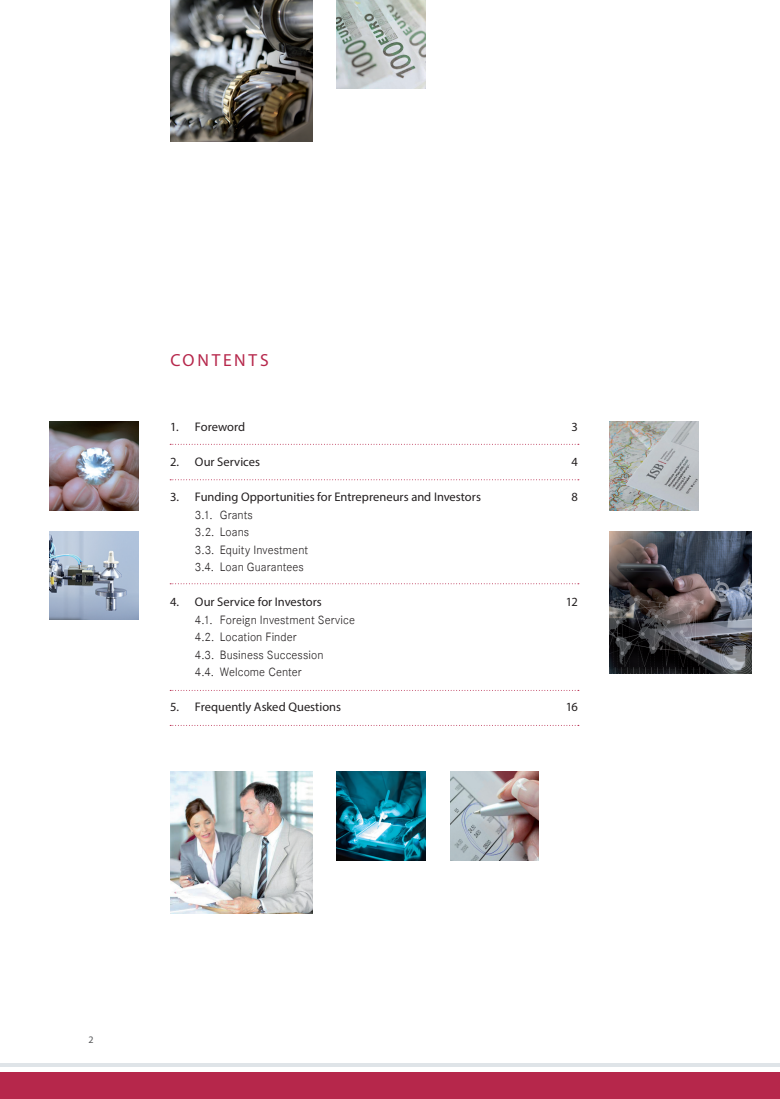
<style>
.page{position:relative;width:780px;height:1099px;background:#fff}
.page>*{position:absolute;margin:0;border:0;box-sizing:border-box;transform-origin:0 0}
._01_Head_1{font:17.5px "Myriad Pro";letter-spacing:.155em;color:#b6274b}
.GB_Copy{font:300 12.5px "Corporate S";letter-spacing:.005em;color:#231f20}
.GB_Copy-2{font:12.5px "Myriad Pro";color:#231f20}
.t1{font:10px "Myriad Pro";color:#57585a}
</style>
<div class="page">
<hr style="left:0;top:1063px;width:780px;height:3px;background:#dfe4e8">
<div style="left:0;top:1072px;width:780px;height:26px;background:#b6274b"></div>
<svg style="left:170px;top:444px;width:409px;height:1px"></svg>
<svg style="left:170px;top:479px;width:409px;height:1px"></svg>
<svg style="left:170px;top:583px;width:409px;height:1px"></svg>
<svg style="left:170px;top:690px;width:409px;height:1px"></svg>
<svg style="left:170px;top:725px;width:409px;height:1px"></svg>
<img style="left:170px;top:0;width:142px;height:142px">
<img style="left:609px;top:531px;width:142px;height:142px">
<img style="left:609px;top:422px;width:89px;height:88px">
<img style="left:337px;top:0;width:88px;height:89px">
<img style="left:50px;top:422px;width:88px;height:88px">
<img style="left:50px;top:531px;width:88px;height:88px">
<img style="left:170px;top:771px;width:142px;height:142px">
<img style="left:337px;top:771px;width:88px;height:89px">
<img style="left:450px;top:771px;width:89px;height:89px">
<p class="_01_Head_1" style="left:170px;top:349px;width:100px">CONTENTS</p>
<p class="GB_Copy-2" style="left:170px;top:419px;width:77px">1. Foreword</p>
<p class="GB_Copy-2" style="left:571px;top:419px;width:8px">3</p>
<p class="GB_Copy-2" style="left:170px;top:454px;width:91px">2. Our Services</p>
<p class="GB_Copy-2" style="left:571px;top:454px;width:8px">4</p>
<p class="GB_Copy-2" style="left:170px;top:489px;width:312px">3. Funding Opportunities for Entrepreneurs and Investors</p>
<p class="GB_Copy-2" style="left:571px;top:489px;width:8px">8</p>
<p class="GB_Copy" style="left:195px;top:507px;width:59px">3.1. Grants</p>
<p class="GB_Copy" style="left:195px;top:525px;width:56px">3.2. Loans</p>
<p class="GB_Copy" style="left:195px;top:542px;width:115px">3.3. Equity Investment</p>
<p class="GB_Copy" style="left:195px;top:560px;width:110px">3.4. Loan Guarantees</p>
<p class="GB_Copy-2" style="left:170px;top:594px;width:153px">4. Our Service for Investors</p>
<p class="GB_Copy-2" style="left:566px;top:594px;width:13px">12</p>
<p class="GB_Copy" style="left:195px;top:612px;width:161px">4.1. Foreign Investment Service</p>
<p class="GB_Copy" style="left:195px;top:630px;width:103px">4.2. Location Finder</p>
<p class="GB_Copy" style="left:195px;top:647px;width:130px">4.3. Business Succession</p>
<p class="GB_Copy" style="left:195px;top:665px;width:108px">4.4. Welcome Center</p>
<p class="GB_Copy-2" style="left:170px;top:699px;width:172px">5. Frequently Asked Questions</p>
<p class="GB_Copy-2" style="left:565px;top:699px;width:14px">16</p>
<p class="t1" style="left:89px;top:1033px;width:7px">2</p>
</div>
